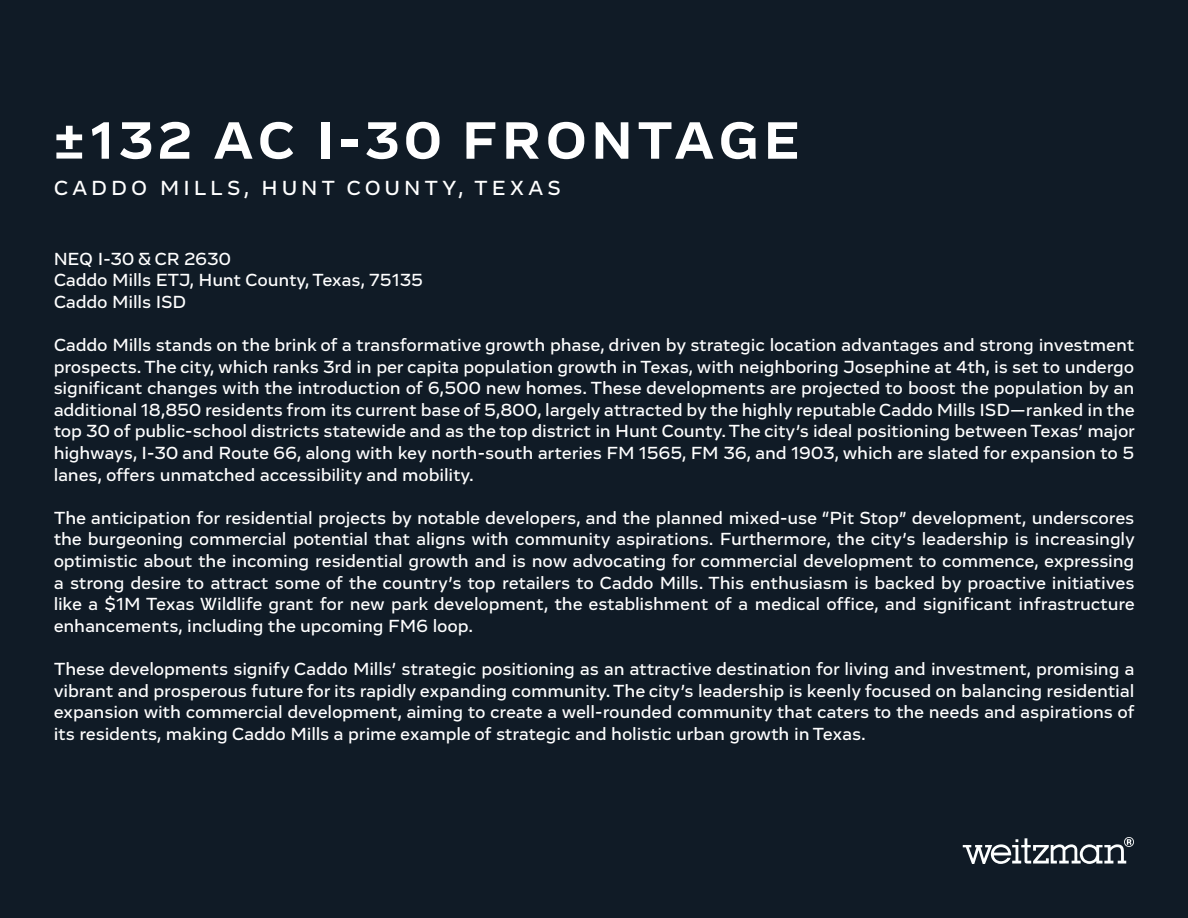
<style>
.page{position:relative;width:1188px;height:918px;background:#101b26}
.page>*{position:absolute;margin:0;border:0;box-sizing:border-box;transform-origin:0 0}
.t1{font:700 54px "Vito";letter-spacing:.1em;color:#fff}
.t2{font:500 21px "Vito";letter-spacing:.215em;color:#fff}
.t3{font:500 18px/21.6px "Vito";letter-spacing:.025em;color:#fff;text-align:justify}
</style>
<div class="page">
<svg style="left:963px;top:837px;width:171px;height:27px"></svg>
<p class="t1" style="left:54px;top:107px;width:747px">±132 AC I-30 FRONTAGE</p>
<p class="t2" style="left:54px;top:175px;width:508px">CADDO MILLS, HUNT COUNTY, TEXAS</p>
<p class="t3" style="left:54px;top:248px;width:178px">NEQ I-30 &amp; CR 2630</p>
<p class="t3" style="left:54px;top:269px;width:370px">Caddo Mills ETJ, Hunt County, Texas, 75135</p>
<p class="t3" style="left:54px;top:291px;width:133px">Caddo Mills ISD</p>
<p class="t3" style="left:54px;top:334px;width:1082px">Caddo Mills stands on the brink of a transformative growth phase, driven by strategic location advantages and strong investment prospects. The city, which ranks 3rd in per capita population growth in Texas, with neighboring Josephine at 4th, is set to undergo significant changes with the introduction of 6,500 new homes. These developments are projected to boost the population by an additional 18,850 residents from its current base of 5,800, largely attracted by the highly reputable Caddo Mills ISD—ranked in the top 30 of public-school districts statewide and as the top district in Hunt County. The city’s ideal positioning between Texas’ major highways, I-30 and Route 66, along with key north-south arteries FM 1565, FM 36, and 1903, which are slated for expansion to 5 lanes, offers unmatched accessibility and mobility.</p>
<p class="t3" style="left:54px;top:507px;width:1082px">The anticipation for residential projects by notable developers, and the planned mixed-use “Pit Stop” development, underscores the burgeoning commercial potential that aligns with community aspirations. Furthermore, the city’s leadership is increasingly optimistic about the incoming residential growth and is now advocating for commercial development to commence, expressing a strong desire to attract some of the country’s top retailers to Caddo Mills. This enthusiasm is backed by proactive initiatives like a $1M Texas Wildlife grant for new park development, the establishment of a medical office, and significant infrastructure enhancements, including the upcoming FM6 loop.</p>
<p class="t3" style="left:54px;top:658px;width:1082px">These developments signify Caddo Mills’ strategic positioning as an attractive destination for living and investment, promising a vibrant and prosperous future for its rapidly expanding community. The city’s leadership is keenly focused on balancing residential expansion with commercial development, aiming to create a well-rounded community that caters to the needs and aspirations of its residents, making Caddo Mills a prime example of strategic and holistic urban growth in Texas.</p>
</div>
